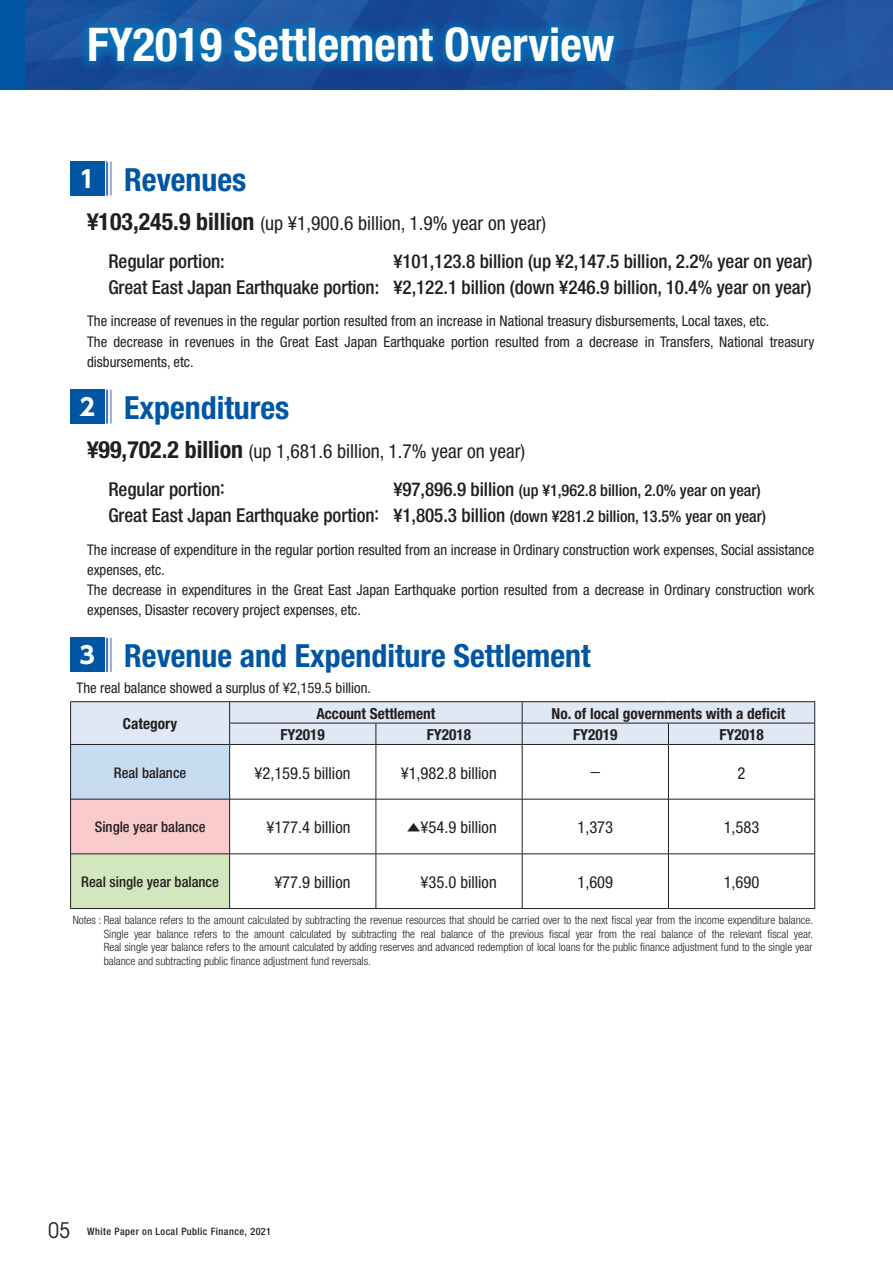
<style>
.page{position:relative;width:893px;height:1263px;background:#fff}
.page>*{position:absolute;margin:0;border:0;box-sizing:border-box;transform-origin:0 0}
.R3_大見出しＡ-英{font:700 condensed 46.5px "Helvetica Neue LT Std";color:#fff}
.R3_No見出-英{font:700 condensed 31.95px "Helvetica Neue LT Std";color:#0156a3}
.t1{font:700 23.4px "UD Shin Go Pro";color:#fff}
.R2_小見出し_決算数値-英{font:condensed 19.5px "Helvetica Neue LT Std";color:#231f20}
.R2_小見出し_決算数値-英-2{font:500 condensed 19.2px "Helvetica Neue LT Std";letter-spacing:-.005em;color:#231f20}
.R3_表_数値-英{font:condensed 16.65px "Helvetica Neue LT Std";color:#231f20}
.R2_小見出し_決算数値-英-3{font:500 condensed 16.2px "Helvetica Neue LT Std";letter-spacing:-.005em;color:#231f20}
.R3_表_見出し-英{font:700 condensed 15.3px "Helvetica Neue LT Std";color:#231f20}
.R3_本文11_5Q-英{font:condensed 14.7px/20.2px "Helvetica Neue LT Std";color:#231f20}
.R3_表_項目-英{font:500 condensed 14.7px "Helvetica Neue LT Std";color:#231f20}
.R3_表_数値-英-2{font:13.8px "UD Shin Go Pro";color:#231f20}
.R3_注-英{font:300 condensed 11.55px/13.8px "Helvetica Neue LT Std";color:#231f20;text-align:justify}
.t2{font:500 condensed 10.2px "Helvetica Neue LT Std";letter-spacing:.04em;color:#231f20}
.s1{font-weight:700;font-size:23.85px}
.s2{font-family:"UD Shin Go Pro";font-stretch:normal;font-size:15.9px}
.s3{font-size:19.2px}
.s4{font-size:16.2px}
.s5{font-family:"UD Shin Go Pro";font-stretch:normal;font-size:13.8px}
.s6{font-family:"ITC Avant Garde Std";font-weight:400;font-size:21.3px}
</style>
<div class="page">
<svg style="left:24px;top:0;width:869px;height:89px;background:#1d55a1"></svg>
<div style="left:0;top:0;width:24px;height:89px;background:#0156a3"></div>
<div style="left:78px;top:16px;width:548px;height:57px;background:#0078bd;opacity:.75"></div>
<div style="left:70px;top:162px;width:34px;height:34px;background:#0156a3"></div>
<hr style="left:110px;top:162px;width:2px;height:34px;background:#a0afd6">
<hr style="left:106px;top:162px;width:2px;height:34px;background:#5277b8">
<div style="left:70px;top:390px;width:34px;height:34px;background:#0156a3"></div>
<hr style="left:110px;top:390px;width:2px;height:34px;background:#a0afd6">
<hr style="left:106px;top:390px;width:2px;height:34px;background:#5277b8">
<div style="left:70px;top:638px;width:34px;height:34px;background:#0156a3"></div>
<hr style="left:110px;top:638px;width:2px;height:34px;background:#a0afd6">
<hr style="left:106px;top:638px;width:2px;height:34px;background:#5277b8">
<div style="left:71px;top:744px;width:159px;height:55px;background:#c7dbf1"></div>
<svg style="left:230px;top:745px;width:584px;height:163px"></svg>
<div style="left:71px;top:799px;width:159px;height:55px;background:#facbcd"></div>
<div style="left:71px;top:854px;width:159px;height:54px;background:#d2e7bd"></div>
<hr style="left:70px;top:744px;width:160px;height:1px;background:#231f20">
<hr style="left:230px;top:744px;width:146px;height:1px;background:#231f20">
<hr style="left:376px;top:744px;width:146px;height:1px;background:#231f20">
<hr style="left:522px;top:744px;width:146px;height:1px;background:#231f20">
<hr style="left:668px;top:744px;width:147px;height:1px;background:#231f20">
<hr style="left:229px;top:745px;width:1px;height:54px;background:#231f20">
<hr style="left:376px;top:745px;width:1px;height:54px;background:#231f20">
<hr style="left:522px;top:745px;width:1px;height:54px;background:#231f20">
<hr style="left:668px;top:745px;width:1px;height:54px;background:#231f20">
<hr style="left:71px;top:799px;width:159px;height:1px;background:#231f20">
<hr style="left:230px;top:799px;width:146px;height:1px;background:#231f20">
<hr style="left:229px;top:799px;width:1px;height:55px;background:#231f20">
<hr style="left:376px;top:799px;width:146px;height:1px;background:#231f20">
<hr style="left:376px;top:799px;width:1px;height:55px;background:#231f20">
<hr style="left:522px;top:799px;width:146px;height:1px;background:#231f20">
<hr style="left:522px;top:799px;width:1px;height:55px;background:#231f20">
<hr style="left:668px;top:799px;width:146px;height:1px;background:#231f20">
<hr style="left:668px;top:799px;width:1px;height:55px;background:#231f20">
<hr style="left:71px;top:853px;width:159px;height:1px;background:#231f20">
<hr style="left:230px;top:853px;width:146px;height:1px;background:#231f20">
<hr style="left:229px;top:854px;width:1px;height:54px;background:#231f20">
<hr style="left:376px;top:853px;width:146px;height:1px;background:#231f20">
<hr style="left:376px;top:854px;width:1px;height:54px;background:#231f20">
<hr style="left:522px;top:853px;width:146px;height:1px;background:#231f20">
<hr style="left:522px;top:854px;width:1px;height:54px;background:#231f20">
<hr style="left:668px;top:853px;width:146px;height:1px;background:#231f20">
<hr style="left:668px;top:854px;width:1px;height:54px;background:#231f20">
<hr style="left:70px;top:701px;width:160px;height:1px;background:#231f20">
<hr style="left:230px;top:701px;width:146px;height:1px;background:#231f20">
<hr style="left:376px;top:701px;width:146px;height:1px;background:#231f20">
<hr style="left:522px;top:701px;width:146px;height:1px;background:#231f20">
<hr style="left:668px;top:701px;width:147px;height:1px;background:#231f20">
<hr style="left:70px;top:745px;width:1px;height:54px;background:#231f20">
<hr style="left:70px;top:799px;width:1px;height:55px;background:#231f20">
<hr style="left:70px;top:854px;width:1px;height:54px;background:#231f20">
<hr style="left:70px;top:908px;width:160px;height:1px;background:#231f20">
<hr style="left:230px;top:908px;width:146px;height:1px;background:#231f20">
<hr style="left:376px;top:908px;width:146px;height:1px;background:#231f20">
<hr style="left:522px;top:908px;width:146px;height:1px;background:#231f20">
<hr style="left:668px;top:908px;width:147px;height:1px;background:#231f20">
<hr style="left:814px;top:745px;width:1px;height:54px;background:#231f20">
<hr style="left:814px;top:799px;width:1px;height:55px;background:#231f20">
<hr style="left:814px;top:854px;width:1px;height:54px;background:#231f20">
<svg style="left:70px;top:702px;width:745px;height:42px;background:#dbe1ee"></svg>
<p class="R3_大見出しＡ-英" style="left:87px;top:16px;width:529px">FY2019 Settlement Overview</p>
<p class="t1" style="left:79px;top:160px;width:17px">1</p>
<p class="R3_No見出-英" style="left:124px;top:160px;width:124px">Revenues</p>
<p class="R2_小見出し_決算数値-英" style="left:87px;top:212px;width:460px"><span class="s1">¥103,245.9 billion</span> (up ¥1,900.6 billion, 1.9% year on year)</p>
<p class="R2_小見出し_決算数値-英-2" style="left:108px;top:250px;width:118px">Regular portion:</p>
<p class="R2_小見出し_決算数値-英-2" style="left:393px;top:250px;width:421px">¥101,123.8 billion (up ¥2,147.5 billion, 2.2% year on year)</p>
<p class="R2_小見出し_決算数値-英-2" style="left:108px;top:275px;width:705px">Great East Japan Earthquake portion: ¥2,122.1 billion (down ¥246.9 billion, 10.4% year on year)</p>
<p class="R3_本文11_5Q-英" style="left:87px;top:311px;width:684px">The increase of revenues in the regular portion resulted from an increase in National treasury disbursements, Local taxes, etc.</p>
<p class="R3_本文11_5Q-英" style="left:87px;top:331px;width:729px">The decrease in revenues in the Great East Japan Earthquake portion resulted from a decrease in Transfers, National treasury disbursements, etc.</p>
<p class="t1" style="left:79px;top:388px;width:17px">2</p>
<p class="R3_No見出-英" style="left:124px;top:388px;width:167px">Expenditures</p>
<p class="R2_小見出し_決算数値-英" style="left:87px;top:440px;width:440px"><span class="s1">¥99,702.2 billion</span> (up 1,681.6 billion, 1.7% year on year)</p>
<p class="R2_小見出し_決算数値-英-2" style="left:108px;top:478px;width:123px">Regular portion<span class="s2">：</span></p>
<p class="R2_小見出し_決算数値-英-3" style="left:393px;top:481px;width:369px"><span class="s3">¥97,896.9 billion</span> (up ¥1,962.8 billion, 2.0% year on year)</p>
<p class="R2_小見出し_決算数値-英-2" style="left:108px;top:503px;width:659px">Great East Japan Earthquake portion<span class="s2">：</span> ¥1,805.3 billion <span class="s4">(down ¥281.2 billion, 13.5% year on year)</span></p>
<p class="R3_本文11_5Q-英" style="left:87px;top:539px;width:729px">The increase of expenditure in the regular portion resulted from an increase in Ordinary construction work expenses, Social assistance expenses, etc.</p>
<p class="R3_本文11_5Q-英" style="left:87px;top:579px;width:729px">The decrease in expenditures in the Great East Japan Earthquake portion resulted from a decrease in Ordinary construction work expenses, Disaster recovery project expenses, etc.</p>
<p class="t1" style="left:79px;top:636px;width:17px">3</p>
<p class="R3_No見出-英" style="left:124px;top:637px;width:468px">Revenue and Expenditure Settlement</p>
<p class="R3_本文11_5Q-英" style="left:77px;top:677px;width:296px">The real balance showed a surplus of ¥2,159.5 billion.</p>
<p class="R3_表_見出し-英" style="left:123px;top:715px;width:56px">Category</p>
<p class="R3_表_見出し-英" style="left:316px;top:704px;width:121px">Account Settlement</p>
<p class="R3_表_見出し-英" style="left:552px;top:704px;width:235px">No. of local governments with a deficit</p>
<p class="R3_表_見出し-英" style="left:281px;top:725px;width:46px">FY2019</p>
<p class="R3_表_見出し-英" style="left:427px;top:725px;width:46px">FY2018</p>
<p class="R3_表_見出し-英" style="left:573px;top:725px;width:46px">FY2019</p>
<p class="R3_表_見出し-英" style="left:719px;top:725px;width:46px">FY2018</p>
<p class="R3_表_項目-英" style="left:114px;top:764px;width:74px">Real balance</p>
<p class="R3_表_数値-英" style="left:254px;top:763px;width:97px">¥2,159.5 billion</p>
<p class="R3_表_数値-英" style="left:401px;top:763px;width:97px">¥1,982.8 billion</p>
<p class="R3_表_数値-英-2" style="left:588px;top:761px;width:15px">－</p>
<p class="R3_表_数値-英" style="left:738px;top:763px;width:9px">2</p>
<p class="R3_表_項目-英" style="left:95px;top:818px;width:112px">Single year balance</p>
<p class="R3_表_数値-英" style="left:266px;top:818px;width:86px">¥177.4 billion</p>
<p class="R3_表_数値-英" style="left:407px;top:818px;width:91px"><span class="s5">▲</span>¥54.9 billion</p>
<p class="R3_表_数値-英" style="left:577px;top:818px;width:37px">1,373</p>
<p class="R3_表_数値-英" style="left:724px;top:818px;width:37px">1,583</p>
<p class="R3_表_項目-英" style="left:81px;top:873px;width:139px">Real single year balance</p>
<p class="R3_表_数値-英" style="left:274px;top:872px;width:78px">¥77.9 billion</p>
<p class="R3_表_数値-英" style="left:421px;top:872px;width:78px">¥35.0 billion</p>
<p class="R3_表_数値-英" style="left:577px;top:872px;width:37px">1,609</p>
<p class="R3_表_数値-英" style="left:724px;top:872px;width:37px">1,690</p>
<p class="R3_注-英" style="left:104px;top:913px;width:711px;text-indent:-31px">Notes : Real balance refers to the amount calculated by subtracting the revenue resources that should be carried over to the next fiscal year from the income expenditure balance.<br>Single year balance refers to the amount calculated by subtracting the real balance of the previous fiscal year from the real balance of the relevant fiscal year.<br>Real single year balance refers to the amount calculated by adding reserves and advanced redemption of local loans for the public finance adjustment fund to the single year balance and subtracting public finance adjustment fund reversals.</p>
<p class="t2" style="left:48px;top:1225px;width:225px"><span class="s6">05</span> White Paper on Local Public Finance, 2021</p>
</div>
